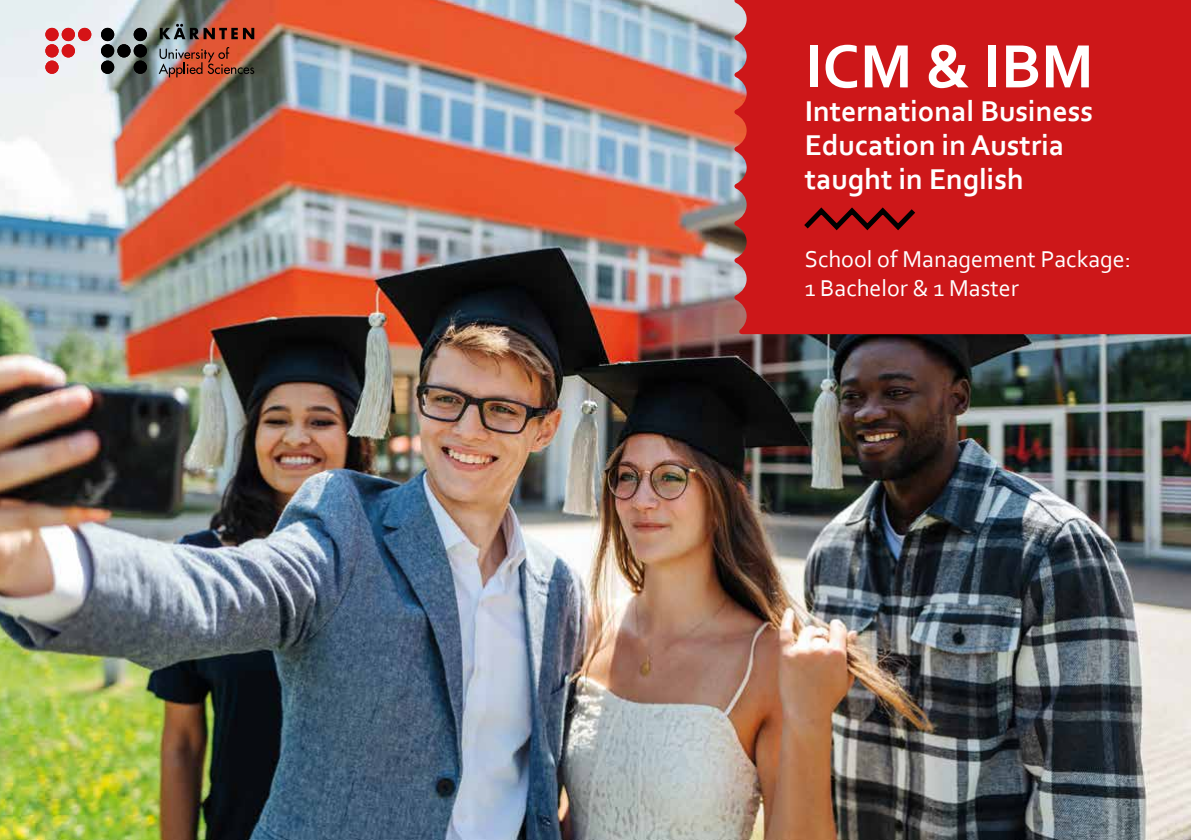
<style>
.page{position:relative;width:1191px;height:840px;background:#fff}
.page>*{position:absolute;margin:0;border:0;box-sizing:border-box;transform-origin:0 0}
.t1{font:700 64px "Corbel";color:#fff}
.t2{font:700 30px/34px "Corbel";color:#fff}
.t3{font:24px/28.8px "Corbel";color:#fff}
</style>
<div class="page">
<img style="left:0;top:0;width:1191px;height:839px">
<svg style="left:160px;top:24px;width:94px;height:15px"></svg>
<img style="left:159px;top:47px;width:95px;height:30px">
<div style="left:45px;top:28px;width:14px;height:13px;background:#d51317;border-radius:50%"></div>
<div style="left:62px;top:28px;width:13px;height:13px;background:#d51317;border-radius:50%"></div>
<div style="left:78px;top:28px;width:13px;height:13px;background:#d51317;border-radius:50%"></div>
<div style="left:45px;top:44px;width:14px;height:13px;background:#d51317;border-radius:50%"></div>
<div style="left:62px;top:44px;width:13px;height:13px;background:#d51317;border-radius:50%"></div>
<div style="left:45px;top:61px;width:14px;height:13px;background:#d51317;border-radius:50%"></div>
<div style="left:101px;top:28px;width:13px;height:13px;background:#000;border-radius:50%"></div>
<div style="left:134px;top:28px;width:13px;height:13px;background:#000;border-radius:50%"></div>
<div style="left:101px;top:44px;width:13px;height:13px;background:#000;border-radius:50%"></div>
<div style="left:117px;top:44px;width:14px;height:13px;background:#000;border-radius:50%"></div>
<div style="left:134px;top:44px;width:13px;height:13px;background:#000;border-radius:50%"></div>
<div style="left:101px;top:61px;width:13px;height:13px;background:#000;border-radius:50%"></div>
<div style="left:134px;top:61px;width:13px;height:13px;background:#000;border-radius:50%"></div>
<div style="left:734px;top:0;width:457px;height:334px;background:#cd1719"></div>
<svg style="left:799px;top:204px;width:121px;height:30px;background:#a21213"></svg>
<h1 class="t1" style="left:804px;top:26px;width:290px">ICM &amp; IBM</h1>
<p class="t2" style="left:804px;top:94px;width:290px">International Business<br>Education in Austria taught in English</p>
<p class="t3" style="left:804px;top:244px;width:328px">School of Management Package:<br>1 Bachelor &amp; 1 Master</p>
</div>
